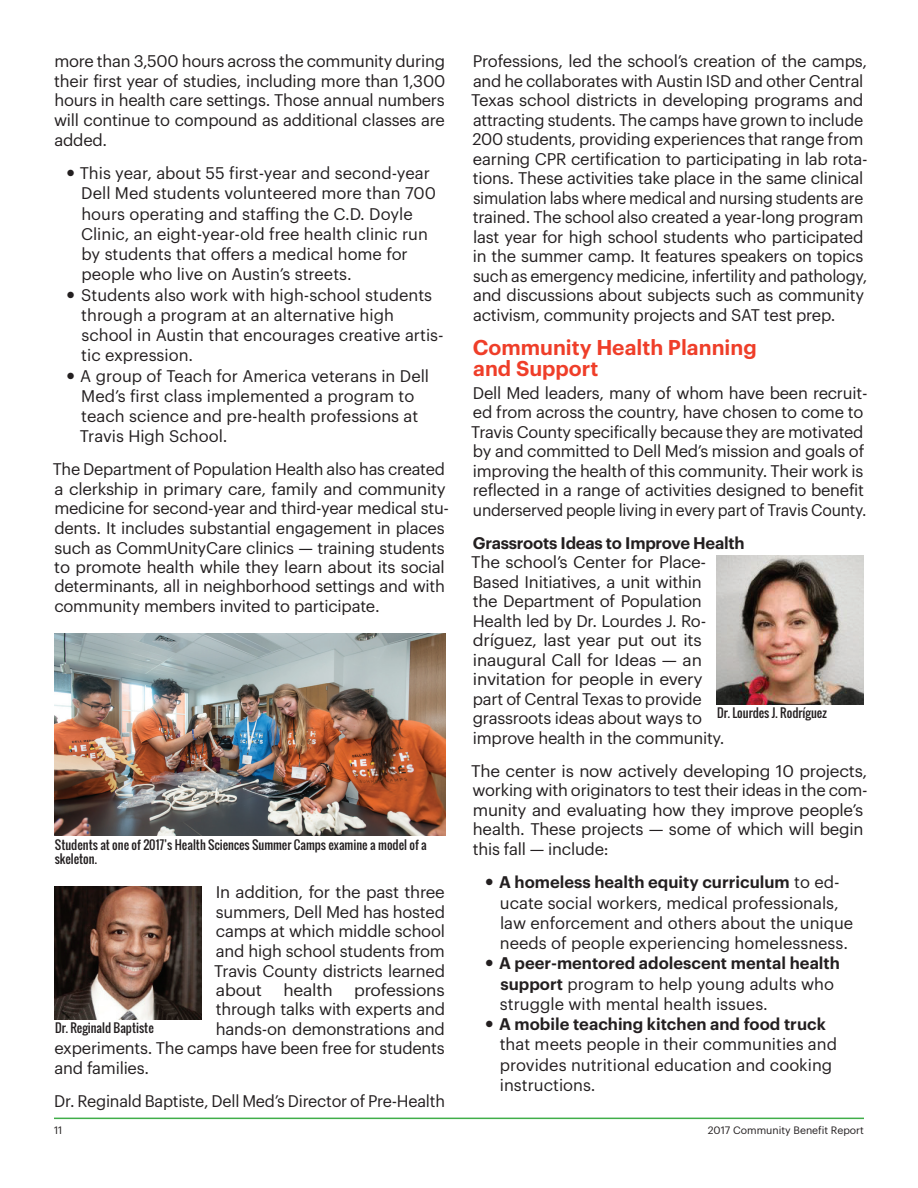
<style>
.page{position:relative;width:918px;height:1188px;background:#fff}
.page>*{position:absolute;margin:0;border:0;box-sizing:border-box;transform-origin:0 0}
.t1{font:600 21px/21px "Graphik";color:#ef3e29}
.t2{font:16.5px/19.5px "Graphik";letter-spacing:-.015em;color:#231f20}
.t3{font:600 16.5px "Graphik";letter-spacing:-.005em;color:#231f20}
.t4{font:16.5px "Graphik";letter-spacing:-.015em;color:#231f20;scale:1.05 1}
.t5{font:12px/14.4px "Oswald";color:#231f20}
.t6{font:10.5px "Graphik";color:#231f20}
.s1{font-weight:600}
</style>
<div class="page">
<hr style="left:54px;top:1118px;width:810px;height:1px;background:#40ae49">
<img style="left:54px;top:886px;width:148px;height:133px">
<img style="left:716px;top:555px;width:148px;height:149px">
<img style="left:54px;top:633px;width:392px;height:202px">
<p class="t2" style="left:54px;top:50px;width:393px;text-align:justify">more than 3,500 hours across the community during their first year of studies, including more than 1,300 hours in health care settings. Those annual numbers will continue to compound as additional classes are added.</p>
<p class="t2" style="left:80px;top:162px;width:366px;line-height:20.2px">This year, about 55 first-year and second-year Dell Med students volunteered more than 700 hours operating and staffing the C.D. Doyle Clinic, an eight-year-old free health clinic run by students that offers a medical home for people who live on Austin’s streets.<br>Students also work with high-school students through a program at an alternative high school in Austin that encourages creative artis&shy;tic expression.<br>A group of Teach for America veterans in Dell Med’s first class implemented a program to teach science and pre-health professions at Travis High School.</p>
<p class="t2" style="left:53px;top:458px;width:398px">The Department of Population Health also has created a clerkship in primary care, family and community medicine for second-year and third-year medical stu&shy;dents. It includes substantial engagement in places such as CommUnityCare clinics — training students to promote health while they learn about its social determinants, all in neighborhood settings and with community members invited to participate.</p>
<p class="t5" style="left:55px;top:837px;width:374px">Students at one of 2017’s Health Sciences Summer Camps examine a model of a skeleton.</p>
<p class="t2" style="left:214px;top:881px;width:232px;text-align:justify">In addition, for the past three summers, Dell Med has hosted camps at which middle school and high school students from Travis County districts learned about</p>
<p class="t4" style="left:283px;top:978px;width:48px">health</p>
<p class="t4" style="left:354px;top:978px;width:88px">professions</p>
<p class="t2" style="left:216px;top:998px;width:231px">through talks with experts and</p>
<p class="t2" style="left:216px;top:1018px;width:231px">hands-on demonstrations and</p>
<p class="t2" style="left:54px;top:1037px;width:392px">experiments. The camps have been free for students</p>
<p class="t2" style="left:55px;top:1057px;width:96px">and families.</p>
<p class="t2" style="left:54px;top:1090px;width:392px">Dr. Reginald Baptiste, Dell Med’s Director of Pre-Health</p>
<p class="t5" style="left:55px;top:1020px;width:100px">Dr. Reginald Baptiste</p>
<p class="t2" style="left:471px;top:50px;width:398px">Professions, led the school’s creation of the camps, and he collaborates with Austin ISD and other Central Texas school districts in developing programs and attracting students. The camps have grown to include 200 students, providing experiences that range from earning CPR certification to participating in lab rota&shy;tions. These activities take place in the same clinical simulation labs where medical and nursing students are trained. The school also created a year-long program last year for high school students who participated in the summer camp. It features speakers on topics such as emergency medicine, infertility and pathology, and discussions about subjects such as community activism, community projects and SAT test prep.</p>
<p class="t1" style="left:473px;top:336px;width:286px">Community Health Planning and Support</p>
<p class="t2" style="left:471px;top:382px;width:398px">Dell Med leaders, many of whom have been recruit&shy;ed from across the country, have chosen to come to Travis County specifically because they are motivated by and committed to Dell Med’s mission and goals of improving the health of this community. Their work is reflected in a range of activities designed to benefit underserved people living in every part of Travis County.</p>
<p class="t3" style="left:473px;top:530px;width:273px">Grassroots Ideas to Improve Health</p>
<p class="t2" style="left:471px;top:551px;width:255px">The school’s Center for Place-<br>Based Initiatives, a unit within the Department of Population<br>Health led by Dr. Lourdes J. Ro&shy;dríguez, last year put out its inaugural Call for Ideas — an invitation for people in every part of Central Texas to provide grassroots ideas about ways to improve health in the community.</p>
<p class="t2" style="left:471px;top:760px;width:398px">The center is now actively developing 10 projects, working with originators to test their ideas in the com&shy;munity and evaluating how they improve people’s health. These projects — some of which will begin this fall — include:</p>
<p class="t2" style="left:499px;top:871px;width:356px;line-height:20.2px"><span class="s1">A homeless health equity curriculum</span> to ed&shy;ucate social workers, medical professionals, law enforcement and others about the unique needs of people experiencing homelessness.</p>
<p class="t2" style="left:499px;top:952px;width:342px;line-height:20.2px"><span class="s1">A peer-mentored adolescent mental health support</span> program to help young adults who struggle with mental health issues.</p>
<p class="t3" style="left:499px;top:1012px;width:328px">A mobile teaching kitchen and food truck</p>
<p class="t2" style="left:500px;top:1033px;width:339px;line-height:20.2px">that meets people in their communities and provides nutritional education and cooking instructions.</p>
<p class="t5" style="left:717px;top:706px;width:111px">Dr. Lourdes J. Rodríguez</p>
<p class="t6" style="left:54px;top:1122px;width:10px">11</p>
<p class="t6" style="left:708px;top:1122px;width:158px">2017 Community Benefit Report</p>
</div>
